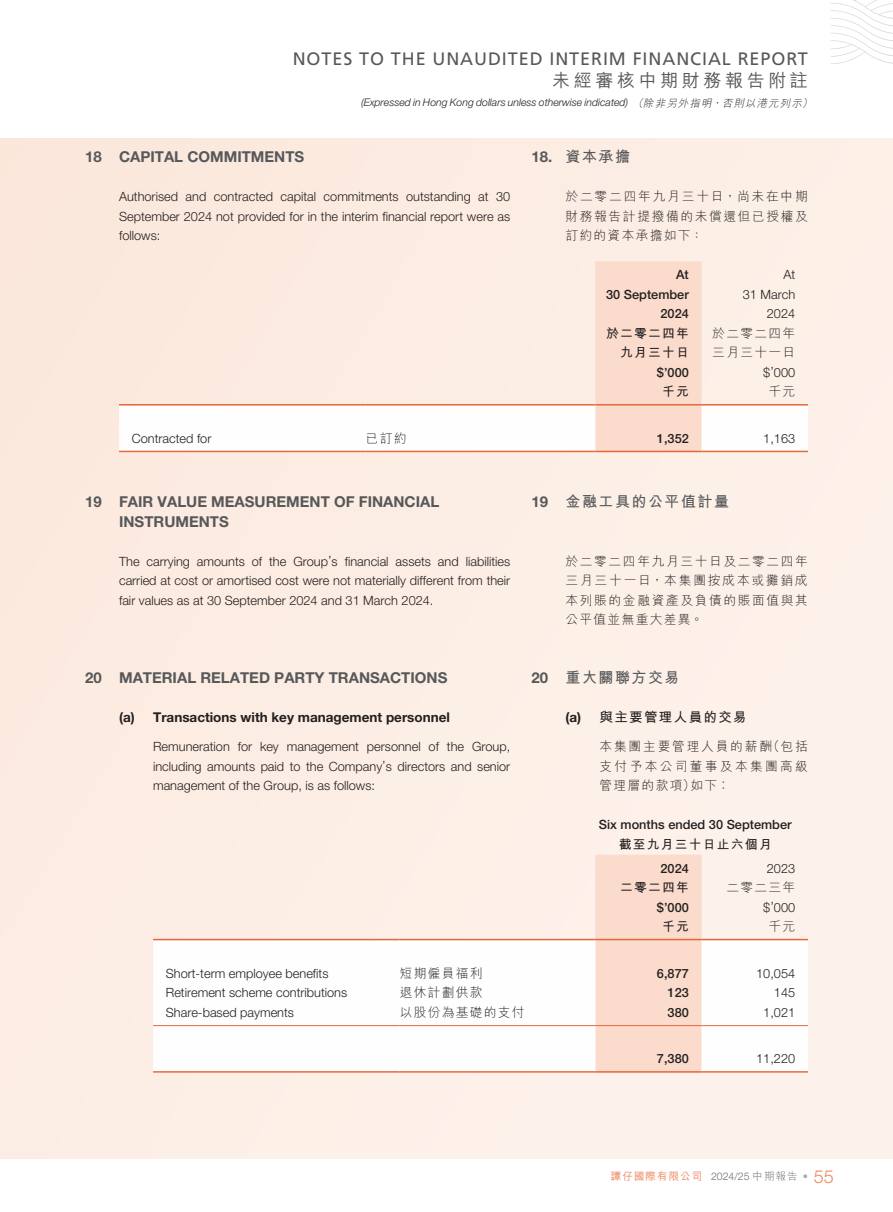
<style>
.page{position:relative;width:893px;height:1212px;background:#fff}
.page>*{position:absolute;margin:0;border:0;box-sizing:border-box;transform-origin:0 0}
.t1{font:18px "Frutiger LT Std";letter-spacing:.05em;color:#57585a}
.t2{font:500 18px "M Hei HK";letter-spacing:.2em;color:#57585a}
.t3{font:700 15px/19.5px "Helvetica Neue LT Std";color:#57585a}
.t4{font:700 15px "M Hei HK";letter-spacing:.1em;color:#57585a}
.t5{font:700 13.5px "Helvetica Neue LT Std";color:#231f20}
.t6{font:700 13.5px "M Hei HK";letter-spacing:.1em;color:#231f20}
.t7{font:300 12.75px/19.5px "Helvetica Neue LT Std";color:#231f20;text-align:justify}
.t8{font:300 12.75px/19.5px "M Hei HK";letter-spacing:.125em;color:#231f20;text-align:justify}
.t9{font:500 12.75px/19.5px "Helvetica Neue LT Std";color:#231f20;text-align:right}
.t10{font:700 12.75px/19.5px "M Hei HK";letter-spacing:.1em;color:#231f20;text-align:right}
.t11{font:300 12.75px/19.5px "M Hei HK";letter-spacing:.1em;color:#231f20}
.t12{font:italic 300 10.5px "Helvetica Neue LT Std";color:#231f20}
.t13{font:500 10.5px "M Hei HK";letter-spacing:.1em;color:#ed845d}
.s1{font-family:"M Hei HK"}
.s2{font-family:"Helvetica Neue LT Std"}
.s3{font-family:"Helvetica Neue LT Std";font-weight:300;color:#6c6d70}
.s4{font-weight:300;color:#6c6d70}
.s5{font-family:"Helvetica Neue LT Std";font-weight:300;color:#a8a9ad}
.s6{font-family:"Helvetica Neue LT Std";font-weight:300;font-size:18px}
</style>
<div class="page">
<div style="left:0;top:138px;width:893px;height:1021px;background:#fceee5"></div>
<svg style="left:831px;top:0;width:62px;height:64px"></svg>
<svg style="left:119px;top:261px;width:689px;height:190px"></svg>
<hr style="left:119px;top:404px;width:247px;height:1px;background:#e8673d">
<hr style="left:366px;top:404px;width:229px;height:1px;background:#e8673d">
<hr style="left:595px;top:404px;width:107px;height:1px;background:#e8673d">
<hr style="left:702px;top:404px;width:106px;height:1px;background:#e8673d">
<hr style="left:119px;top:451px;width:247px;height:1px;background:#e8673d">
<hr style="left:366px;top:451px;width:229px;height:1px;background:#e8673d">
<hr style="left:595px;top:451px;width:107px;height:1px;background:#e8673d">
<hr style="left:702px;top:451px;width:106px;height:1px;background:#e8673d">
<div style="left:595px;top:855px;width:107px;height:84px;background:#fbdbcb"></div>
<svg style="left:153px;top:940px;width:655px;height:131px;background:#fdf7f5"></svg>
<hr style="left:153px;top:939px;width:247px;height:1px;background:#e8673d">
<hr style="left:400px;top:939px;width:195px;height:1px;background:#e8673d">
<hr style="left:595px;top:939px;width:107px;height:1px;background:#e8673d">
<hr style="left:702px;top:939px;width:106px;height:1px;background:#e8673d">
<hr style="left:153px;top:1025px;width:247px;height:1px;background:#e8673d">
<hr style="left:400px;top:1025px;width:195px;height:1px;background:#e8673d">
<hr style="left:595px;top:1025px;width:107px;height:1px;background:#e8673d">
<hr style="left:702px;top:1025px;width:106px;height:1px;background:#e8673d">
<hr style="left:153px;top:1071px;width:247px;height:1px;background:#e8673d">
<hr style="left:400px;top:1071px;width:195px;height:1px;background:#e8673d">
<hr style="left:595px;top:1071px;width:107px;height:1px;background:#e8673d">
<hr style="left:702px;top:1071px;width:106px;height:1px;background:#e8673d">
<h1 class="t1" style="left:293px;top:48px;width:517px">NOTES TO THE UNAU DITED INTERIM FINANCIAL REPORT</h1>
<h1 class="t2" style="left:552px;top:67px;width:257px">未經審核中期財務報告附註</h1>
<p class="t12" style="left:361px;top:96px;width:455px">(Expressed in Hong Kong dollars unless otherwise indicated) <span class="s1">（除非另外指明，否則以港元列示）</span></p>
<p class="t3" style="left:85px;top:147px;width:221px">18 CAPITAL COMMITMENTS</p>
<p class="t7" style="left:119px;top:187px;width:393px">Authorised and contracted capital commitments outstanding at 30<br>September 2024 not provided for in the interim financial report were as follows:</p>
<p class="t4" style="left:531px;top:146px;width:100px"><span class="s2">18.</span> 資本承擔</p>
<p class="t8" style="left:566px;top:187px;width:244px">於二零二四年九月三十日，尚未在中期財務報告計提撥備的未償還但已授權及訂約的資本承擔如下：</p>
<p class="t9" style="left:606px;top:265px;width:84px">At<br>30 September<br>2024</p>
<p class="t7" style="left:743px;top:265px;width:54px;text-align:right">At<br>31 March<br>2024</p>
<p class="t10" style="left:606px;top:322px;width:84px">於二零二四年九月三十日</p>
<p class="t11" style="left:712px;top:323px;width:84px">於二零二四年三月三十一日</p>
<p class="t9" style="left:657px;top:362px;width:33px">$’000</p>
<p class="t7" style="left:763px;top:362px;width:33px">$’000</p>
<p class="t10" style="left:662px;top:381px;width:28px">千元</p>
<p class="t8" style="left:768px;top:382px;width:28px">千元</p>
<p class="t7" style="left:132px;top:428px;width:81px">Contracted for</p>
<p class="t8" style="left:366px;top:428px;width:42px">已訂約</p>
<p class="t9" style="left:657px;top:428px;width:33px">1,352</p>
<p class="t7" style="left:763px;top:428px;width:33px">1,163</p>
<p class="t3" style="left:119px;top:492px;width:322px;text-indent:-34px">19 FAIR VALUE MEASUREMENT OF FINANCIAL<br>INSTRUMENTS</p>
<p class="t7" style="left:119px;top:551px;width:393px">The carrying amounts of the Group’s financial assets and liabilities carried at cost or amortised cost were not materially different from their fair values as at 30 September 2024 and 31 March 2024.</p>
<p class="t3" style="left:85px;top:667px;width:364px">20 MATERIAL RELATED PARTY TRANSACTIONS</p>
<p class="t5" style="left:119px;top:709px;width:332px">(a) Transactions with key management personnel</p>
<p class="t7" style="left:153px;top:737px;width:359px">Remuneration for key management personnel of the Group, including amounts paid to the Company’s directors and senior management of the Group, is as follows:</p>
<p class="t4" style="left:531px;top:491px;width:199px"><span class="s2">19</span> 金融工具的公平值計量</p>
<p class="t8" style="left:566px;top:551px;width:244px">於二零二四年九月三十日及二零二四年三月三十一日，本集團按成本或攤銷成本列賬的金融資產及負債的賬面值與其公平值並無重大差異。</p>
<p class="t4" style="left:531px;top:666px;width:150px"><span class="s2">20</span> 重大關聯方交易</p>
<p class="t6" style="left:566px;top:707px;width:183px"><span class="s2">(a)</span> 與主要管理人員的交易</p>
<p class="t8" style="left:600px;top:736px;width:210px">本集團主要管理人員的薪酬（包括支付予本公司董事及本集團高級管理層的款項）如下︰</p>
<p class="t9" style="left:599px;top:815px;width:194px">Six months ended 30 September</p>
<p class="t10" style="left:619px;top:833px;width:155px">截至九月三十日止六個月</p>
<p class="t9" style="left:660px;top:858px;width:30px">2024</p>
<p class="t7" style="left:767px;top:858px;width:30px">2023</p>
<p class="t10" style="left:620px;top:876px;width:70px">二零二四年</p>
<p class="t8" style="left:726px;top:877px;width:70px">二零二三年</p>
<p class="t9" style="left:657px;top:897px;width:33px">$’000</p>
<p class="t7" style="left:763px;top:897px;width:33px">$’000</p>
<p class="t10" style="left:662px;top:915px;width:28px">千元</p>
<p class="t8" style="left:768px;top:916px;width:28px">千元</p>
<p class="t7" style="left:166px;top:963px;width:164px">Short-term employee benefits</p>
<p class="t8" style="left:400px;top:963px;width:84px">短期僱員福利</p>
<p class="t9" style="left:657px;top:963px;width:33px">6,877</p>
<p class="t7" style="left:756px;top:963px;width:40px">10,054</p>
<p class="t7" style="left:166px;top:983px;width:183px">Retirement scheme contributions</p>
<p class="t8" style="left:400px;top:982px;width:84px">退休計劃供款</p>
<p class="t9" style="left:668px;top:983px;width:23px">123</p>
<p class="t7" style="left:774px;top:983px;width:23px">145</p>
<p class="t7" style="left:166px;top:1002px;width:130px">Share-based payments</p>
<p class="t11" style="left:400px;top:1002px;width:126px">以股份為基礎的支付</p>
<p class="t9" style="left:668px;top:1002px;width:23px">380</p>
<p class="t7" style="left:763px;top:1002px;width:33px">1,021</p>
<p class="t9" style="left:657px;top:1049px;width:33px">7,380</p>
<p class="t7" style="left:756px;top:1049px;width:40px">11,220</p>
<p class="t13" style="left:611px;top:1169px;width:224px">譚仔國際有限公司 <span class="s3">2024/25</span> <span class="s4">中期報告</span> <span class="s5">•</span> <span class="s6">55</span></p>
</div>
